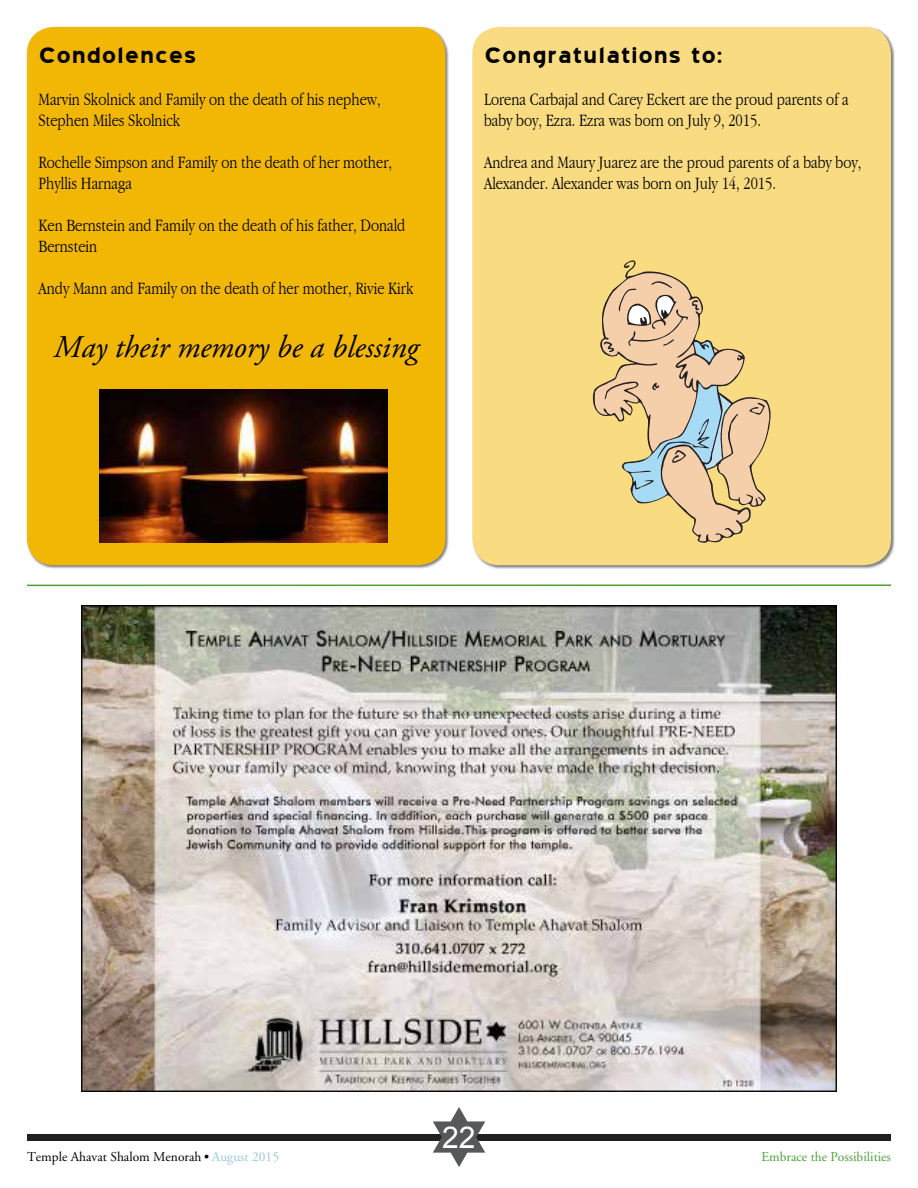
<style>
.page{position:relative;width:918px;height:1188px;background:#fff}
.page>*{position:absolute;margin:0;border:0;box-sizing:border-box;transform-origin:0 0}
.t1{font:italic 31.5px "Adobe Garamond Pro";color:#000}
.t2{font:30px "Arial";color:#fff}
.t3{font:700 27px "Blue Highway";color:#000}
.t4{font:300 condensed 18px/21px "Garamond";color:#000}
.t5{font:13.5px "Adobe Garamond";color:#000}
.t6{font:13.5px "Adobe Garamond";color:#4da038}
.s1{font-family:"Eurostile"}
.s2{color:#9cc7d6}
</style>
<div class="page">
<div style="left:27px;top:1134px;width:864px;height:7px;background:#231f20"></div>
<svg style="left:433px;top:1107px;width:52px;height:60px"></svg>
<img style="left:81px;top:605px;width:756px;height:486px">
<hr style="left:27px;top:584px;width:864px;height:2px;background:#4da038">
<div style="left:473px;top:27px;width:418px;height:538px;background:#f9db82;border-radius:27px"></div>
<svg style="left:593px;top:260px;width:178px;height:283px"></svg>
<svg style="left:595px;top:273px;width:174px;height:268px"></svg>
<div style="left:26px;top:26px;width:423px;height:543px;background:#000;opacity:.5"></div>
<div style="left:27px;top:27px;width:419px;height:538px;background:#f2b705;border-radius:27px"></div>
<img style="left:100px;top:390px;width:288px;height:153px">
<h3 class="t3" style="left:39px;top:42px;width:159px">Condolences</h3>
<p class="t4" style="left:39px;top:89px;width:344px">Marvin Skolnick and Family on the death of his nephew,<br>Stephen Miles Skolnick</p>
<p class="t4" style="left:39px;top:152px;width:355px">Rochelle Simpson and Family on the death of her mother,<br>Phyllis Harnaga</p>
<p class="t4" style="left:39px;top:215px;width:368px">Ken Bernstein and Family on the death of his father, Donald<br>Bernstein</p>
<p class="t4" style="left:39px;top:278px;width:376px">Andy Mann and Family on the death of her mother, Rivie Kirk</p>
<h1 class="t1" style="left:54px;top:329px;width:366px">May their memory be a blessing</h1>
<h3 class="t3" style="left:484px;top:42px;width:241px">Congratulations to:</h3>
<p class="t4" style="left:484px;top:89px;width:366px">Lorena Carbajal and Carey Eckert are the proud parents of a baby boy, Ezra. Ezra was born on July 9, 2015.</p>
<p class="t4" style="left:484px;top:152px;width:379px">Andrea and Maury Juarez are the proud parents of a baby boy,<br>Alexander. Alexander was born on July 14, 2015.</p>
<h2 class="t2" style="left:442px;top:1118px;width:35px">22</h2>
<p class="t5" style="left:27px;top:1149px;width:254px">Temple Ahavat Shalom Menorah <span class="s1">•</span> <span class="s2">August 2015</span></p>
<p class="t6" style="left:761px;top:1149px;width:131px">Embrace the Possibilities</p>
</div>
